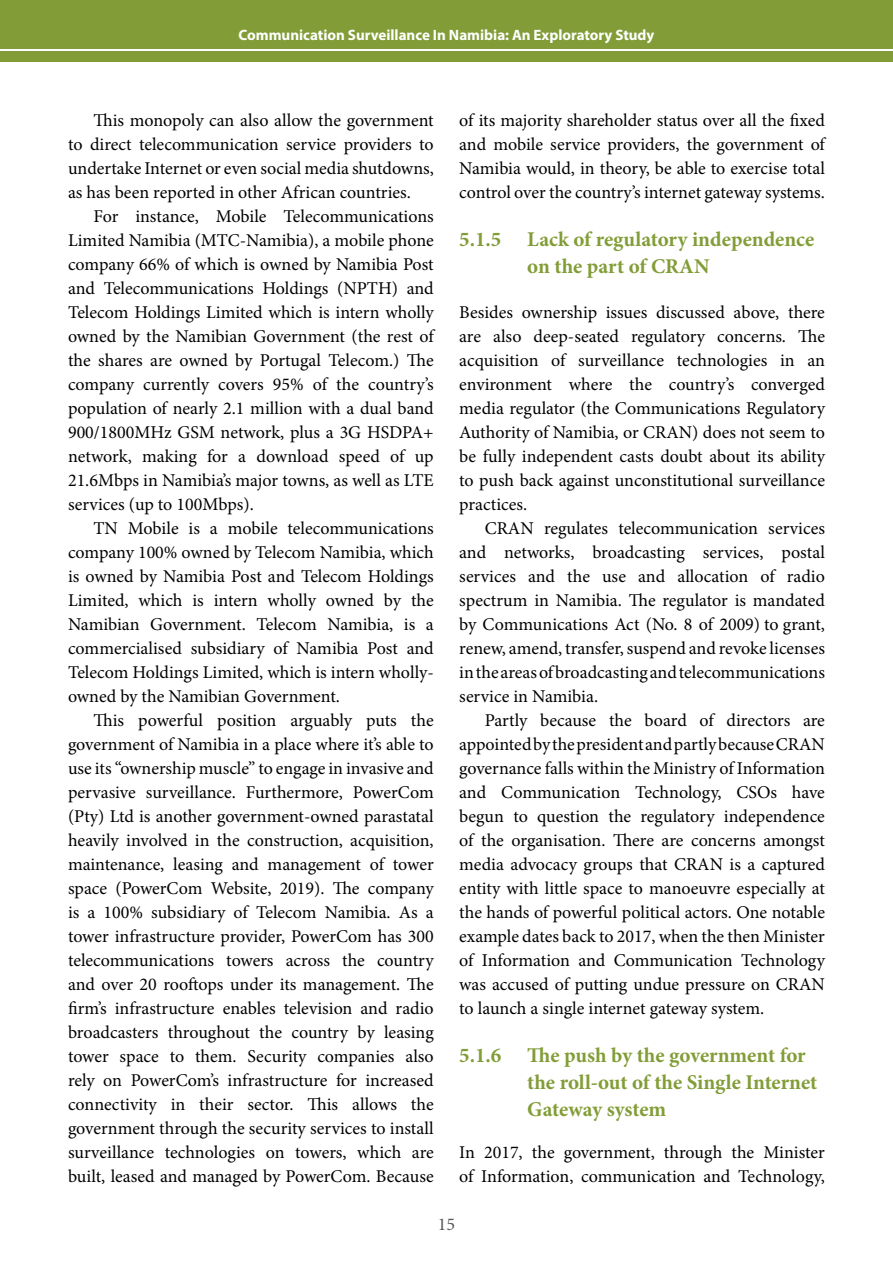
<style>
.page{position:relative;width:893px;height:1263px;background:#fff}
.page>*{position:absolute;margin:0;border:0;box-sizing:border-box;transform-origin:0 0}
.t1{font:700 21px/27px "Minion Pro";color:#829d37}
.t2{font:18px/24px "Minion Pro";color:#000;text-align:justify}
.t3{font:18px "Minion Pro";color:#58595b}
.t4{font:700 15px "Myriad Pro";color:#fff}
</style>
<div class="page">
<div style="left:0;top:0;width:893px;height:62px;background:#829d37"></div>
<hr style="left:0;top:49px;width:893px;height:2px;background:#fff">
<p class="t4" style="left:239px;top:26px;width:417px">Communication Surveillance In Namibia: An Exploratory Study</p>
<p class="t2" style="left:68px;top:108px;width:367px;text-indent:26px">This monopoly can also allow the government to direct telecommunication service providers to undertake Internet or even social media shutdowns, as has been reported in other African countries.</p>
<p class="t2" style="left:68px;top:204px;width:367px;text-indent:26px">For instance, Mobile Telecommunications Limited Namibia (MTC-Namibia), a mobile phone company 66% of which is owned by Namibia Post and Telecommunications Holdings (NPTH) and Telecom Holdings Limited which is intern wholly owned by the Namibian Government (the rest of the shares are owned by Portugal Telecom.) The company currently covers 95% of the country’s population of nearly 2.1 million with a dual band 900/1800MHz GSM network, plus a 3G HSDPA+ network, making for a download speed of up 21.6Mbps in Namibia’s major towns, as well as LTE services (up to 100Mbps).</p>
<p class="t2" style="left:68px;top:516px;width:367px;text-indent:26px">TN Mobile is a mobile telecommunications company 100% owned by Telecom Namibia, which is owned by Namibia Post and Telecom Holdings Limited, which is intern wholly owned by the Namibian Government. Telecom Namibia, is a commercialised subsidiary of Namibia Post and Telecom Holdings Limited, which is intern wholly&shy;owned by the Namibian Government.</p>
<p class="t2" style="left:68px;top:708px;width:367px;text-indent:26px">This powerful position arguably puts the government of Namibia in a place where it’s able to use its “ownership muscle” to engage in invasive and pervasive surveillance. Furthermore, PowerCom (Pty) Ltd is another government-owned parastatal heavily involved in the construction, acquisition, maintenance, leasing and management of tower space (PowerCom Website, 2019). The company is a 100% subsidiary of Telecom Namibia. As a tower infrastructure provider, PowerCom has 300 telecommunications towers across the country and over 20 rooftops under its management. The firm’s infrastructure enables television and radio broadcasters throughout the country by leasing tower space to them. Security companies also rely on PowerCom’s infrastructure for increased connectivity in their sector. This allows the government through the security services to install surveillance technologies on towers, which are built, leased and managed by PowerCom. Because</p>
<p class="t2" style="left:459px;top:108px;width:367px">of its majority shareholder status over all the fixed and mobile service providers, the government of Namibia would, in theory, be able to exercise total control over the country’s internet gateway systems.</p>
<p class="t1" style="left:527px;top:226px;width:289px;text-indent:-68px">5.1.5 Lack of regulatory independence on the part of CRAN</p>
<p class="t2" style="left:459px;top:300px;width:367px">Besides ownership issues discussed above, there are also deep-seated regulatory concerns. The acquisition of surveillance technologies in an environment where the country’s converged media regulator (the Communications Regulatory Authority of Namibia, or CRAN) does not seem to be fully independent casts doubt about its ability to push back against unconstitutional surveillance practices.</p>
<p class="t2" style="left:459px;top:516px;width:367px;text-indent:26px">CRAN regulates telecommunication services and networks, broadcasting services, postal services and the use and allocation of radio spectrum in Namibia. The regulator is mandated by Communications Act (No. 8 of 2009) to grant, renew, amend, transfer, suspend and revoke licenses in the areas of broadcasting and telecommunications service in Namibia.</p>
<p class="t2" style="left:459px;top:708px;width:367px;text-indent:26px">Partly because the board of directors are appointed by the president and partly because CRAN governance falls within the Ministry of Information and Communication Technology, CSOs have begun to question the regulatory independence of the organisation. There are concerns amongst media advocacy groups that CRAN is a captured entity with little space to manoeuvre especially at the hands of powerful political actors. One notable example dates back to 2017, when the then Minister of Information and Communication Technology was accused of putting undue pressure on CRAN to launch a single internet gateway system.</p>
<p class="t1" style="left:527px;top:1042px;width:292px;text-indent:-68px">5.1.6 The push by the government for the roll-out of the Single Internet<br>Gateway system</p>
<p class="t2" style="left:459px;top:1140px;width:367px">In 2017, the government, through the Minister of Information, communication and Technology,</p>
<p class="t3" style="left:438px;top:1212px;width:19px">15</p>
</div>
